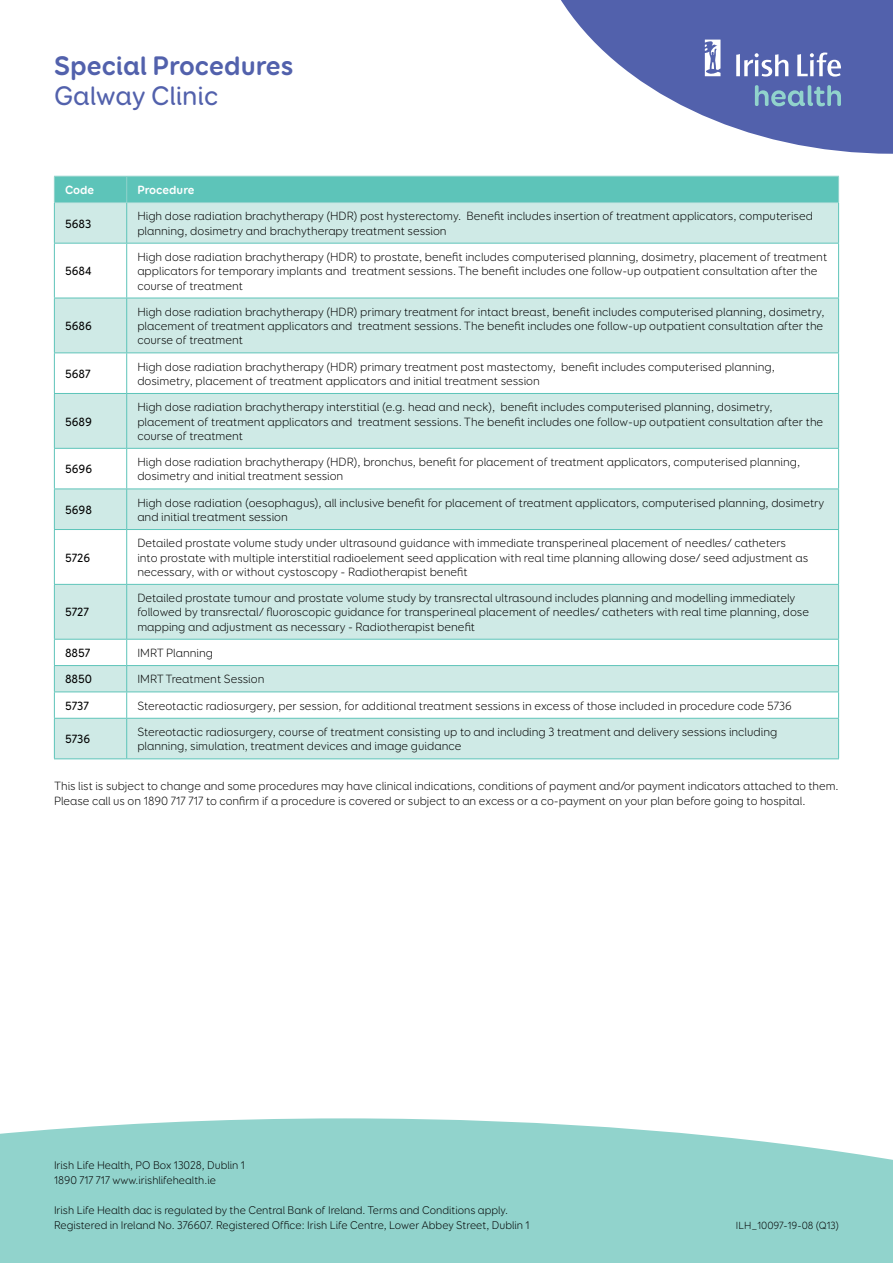
<style>
.page{position:relative;width:893px;height:1263px;background:#fff}
.page>*{position:absolute;margin:0;border:0;box-sizing:border-box;transform-origin:0 0}
.t1{font:700 27px "Booster Next FY";color:#5261ac}
.t2{font:500 27px "Booster Next FY";color:#5261ac}
.t3{font:300 12px/14.2px "Booster Next FY";color:#000}
.t4{font:500 12px "Booster Next FY";color:#000}
.t5{font:700 12px "Booster Next FY";color:#fff}
.t6{font:300 11.25px/15px "Booster Next FY";color:#000}
.t7{font:300 10.5px "Booster Next FY";color:#000}
</style>
<div class="page">
<svg style="left:561px;top:0;width:332px;height:154px;fill:#5261ac"></svg>
<svg style="left:705px;top:40px;width:15px;height:36px"></svg>
<svg style="left:736px;top:53px;width:52px;height:24px"></svg>
<svg style="left:797px;top:53px;width:44px;height:24px"></svg>
<svg style="left:755px;top:85px;width:86px;height:21px;background:#6c91b9"></svg>
<div style="left:55px;top:203px;width:783px;height:555px;background:#cfeae6"></div>
<svg style="left:55px;top:244px;width:783px;height:474px"></svg>
<div style="left:54px;top:176px;width:785px;height:26px;background:#5dc4b9"></div>
<hr style="left:54px;top:202px;width:73px;height:1px;background:#91d3cc">
<hr style="left:127px;top:202px;width:712px;height:1px;background:#91d3cc">
<hr style="left:54px;top:203px;width:1px;height:40px;background:#5dc4b9">
<hr style="left:54px;top:244px;width:1px;height:54px;background:#5dc4b9">
<hr style="left:54px;top:298px;width:1px;height:54px;background:#5dc4b9">
<hr style="left:54px;top:353px;width:1px;height:40px;background:#5dc4b9">
<hr style="left:54px;top:394px;width:1px;height:54px;background:#5dc4b9">
<hr style="left:54px;top:449px;width:1px;height:39px;background:#5dc4b9">
<hr style="left:54px;top:489px;width:1px;height:40px;background:#5dc4b9">
<hr style="left:54px;top:530px;width:1px;height:54px;background:#5dc4b9">
<hr style="left:54px;top:585px;width:1px;height:54px;background:#5dc4b9">
<svg style="left:54px;top:640px;width:1px;height:78px"></svg>
<hr style="left:54px;top:719px;width:1px;height:39px;background:#5dc4b9">
<hr style="left:54px;top:243px;width:73px;height:1px;background:#5dc4b9">
<hr style="left:54px;top:298px;width:73px;height:1px;background:#5dc4b9">
<hr style="left:54px;top:352px;width:73px;height:1px;background:#5dc4b9">
<hr style="left:54px;top:393px;width:73px;height:1px;background:#5dc4b9">
<hr style="left:54px;top:448px;width:73px;height:1px;background:#5dc4b9">
<hr style="left:54px;top:488px;width:73px;height:1px;background:#5dc4b9">
<hr style="left:54px;top:529px;width:73px;height:1px;background:#5dc4b9">
<hr style="left:54px;top:584px;width:73px;height:1px;background:#5dc4b9">
<hr style="left:54px;top:639px;width:73px;height:1px;background:#5dc4b9">
<hr style="left:54px;top:665px;width:73px;height:1px;background:#5dc4b9">
<hr style="left:54px;top:691px;width:73px;height:1px;background:#5dc4b9">
<hr style="left:54px;top:718px;width:73px;height:1px;background:#5dc4b9">
<hr style="left:54px;top:758px;width:73px;height:1px;background:#5dc4b9">
<hr style="left:126px;top:203px;width:1px;height:40px;background:#5dc4b9">
<hr style="left:126px;top:244px;width:1px;height:54px;background:#5dc4b9">
<hr style="left:126px;top:298px;width:1px;height:54px;background:#5dc4b9">
<hr style="left:126px;top:353px;width:1px;height:40px;background:#5dc4b9">
<hr style="left:126px;top:394px;width:1px;height:54px;background:#5dc4b9">
<hr style="left:126px;top:449px;width:1px;height:39px;background:#5dc4b9">
<hr style="left:126px;top:489px;width:1px;height:40px;background:#5dc4b9">
<hr style="left:126px;top:530px;width:1px;height:54px;background:#5dc4b9">
<hr style="left:126px;top:585px;width:1px;height:54px;background:#5dc4b9">
<svg style="left:126px;top:640px;width:1px;height:78px"></svg>
<hr style="left:126px;top:719px;width:1px;height:39px;background:#5dc4b9">
<hr style="left:838px;top:203px;width:1px;height:40px;background:#5dc4b9">
<hr style="left:838px;top:244px;width:1px;height:54px;background:#5dc4b9">
<hr style="left:838px;top:298px;width:1px;height:54px;background:#5dc4b9">
<hr style="left:838px;top:353px;width:1px;height:40px;background:#5dc4b9">
<hr style="left:838px;top:394px;width:1px;height:54px;background:#5dc4b9">
<hr style="left:838px;top:449px;width:1px;height:39px;background:#5dc4b9">
<hr style="left:838px;top:489px;width:1px;height:40px;background:#5dc4b9">
<hr style="left:838px;top:530px;width:1px;height:54px;background:#5dc4b9">
<hr style="left:838px;top:585px;width:1px;height:54px;background:#5dc4b9">
<svg style="left:838px;top:640px;width:1px;height:78px"></svg>
<hr style="left:838px;top:719px;width:1px;height:39px;background:#5dc4b9">
<hr style="left:127px;top:243px;width:712px;height:1px;background:#5dc4b9">
<hr style="left:127px;top:298px;width:712px;height:1px;background:#5dc4b9">
<hr style="left:127px;top:352px;width:712px;height:1px;background:#5dc4b9">
<hr style="left:127px;top:393px;width:712px;height:1px;background:#5dc4b9">
<hr style="left:127px;top:448px;width:712px;height:1px;background:#5dc4b9">
<hr style="left:127px;top:488px;width:712px;height:1px;background:#5dc4b9">
<hr style="left:127px;top:529px;width:712px;height:1px;background:#5dc4b9">
<hr style="left:127px;top:584px;width:712px;height:1px;background:#5dc4b9">
<hr style="left:127px;top:639px;width:712px;height:1px;background:#5dc4b9">
<hr style="left:127px;top:665px;width:712px;height:1px;background:#5dc4b9">
<hr style="left:127px;top:691px;width:712px;height:1px;background:#5dc4b9">
<hr style="left:127px;top:718px;width:712px;height:1px;background:#5dc4b9">
<hr style="left:127px;top:758px;width:712px;height:1px;background:#5dc4b9">
<svg style="left:0;top:1118px;width:893px;height:145px;background:#99d6cf"></svg>
<h1 class="t1" style="left:54px;top:49px;width:241px">Special Procedures</h1>
<h1 class="t2" style="left:54px;top:79px;width:166px">Galway Clinic</h1>
<p class="t5" style="left:65px;top:182px;width:31px">Code</p>
<p class="t5" style="left:137px;top:182px;width:59px">Procedure</p>
<p class="t4" style="left:65px;top:216px;width:28px">5683</p>
<p class="t3" style="left:137px;top:209px;width:677px">High dose radiation brachytherapy (HDR) post hysterectomy. Benefit includes insertion of treatment applicators, computerised planning, dosimetry and brachytherapy treatment session</p>
<p class="t4" style="left:65px;top:264px;width:28px">5684</p>
<p class="t3" style="left:137px;top:250px;width:691px">High dose radiation brachytherapy (HDR) to prostate, benefit includes computerised planning, dosimetry, placement of treatment applicators for temporary implants and treatment sessions. The benefit includes one follow-up outpatient consultation after the course of treatment</p>
<p class="t4" style="left:65px;top:319px;width:28px">5686</p>
<p class="t3" style="left:137px;top:305px;width:689px;text-align:justify">High dose radiation brachytherapy (HDR) primary treatment for intact breast, benefit includes computerised planning, dosimetry, placement of treatment applicators and treatment sessions. The benefit includes one follow-up outpatient consultation after the course of treatment</p>
<p class="t4" style="left:65px;top:366px;width:27px">5687</p>
<p class="t3" style="left:137px;top:359px;width:639px">High dose radiation brachytherapy (HDR) primary treatment post mastectomy, benefit includes computerised planning, dosimetry, placement of treatment applicators and initial treatment session</p>
<p class="t4" style="left:65px;top:414px;width:28px">5689</p>
<p class="t3" style="left:137px;top:400px;width:687px">High dose radiation brachytherapy interstitial (e.g. head and neck), benefit includes computerised planning, dosimetry, placement of treatment applicators and treatment sessions. The benefit includes one follow-up outpatient consultation after the course of treatment</p>
<p class="t4" style="left:65px;top:462px;width:29px">5696</p>
<p class="t3" style="left:137px;top:455px;width:664px">High dose radiation brachytherapy (HDR), bronchus, benefit for placement of treatment applicators, computerised planning, dosimetry and initial treatment session</p>
<p class="t4" style="left:65px;top:502px;width:28px">5698</p>
<p class="t3" style="left:137px;top:495px;width:689px">High dose radiation (oesophagus), all inclusive benefit for placement of treatment applicators, computerised planning, dosimetry and initial treatment session</p>
<p class="t4" style="left:65px;top:550px;width:27px">5726</p>
<p class="t3" style="left:137px;top:536px;width:672px">Detailed prostate volume study under ultrasound guidance with immediate transperineal placement of needles/ catheters into prostate with multiple interstitial radioelement seed application with real time planning allowing dose/ seed adjustment as necessary, with or without cystoscopy - Radiotherapist benefit</p>
<p class="t4" style="left:65px;top:605px;width:25px">5727</p>
<p class="t3" style="left:137px;top:591px;width:673px">Detailed prostate tumour and prostate volume study by transrectal ultrasound includes planning and modelling immediately followed by transrectal/ fluoroscopic guidance for transperineal placement of needles/ catheters with real time planning, dose mapping and adjustment as necessary - Radiotherapist benefit</p>
<p class="t4" style="left:65px;top:645px;width:27px">8857</p>
<p class="t3" style="left:137px;top:646px;width:77px">IMRT Planning</p>
<p class="t4" style="left:65px;top:672px;width:29px">8850</p>
<p class="t3" style="left:137px;top:672px;width:129px">IMRT Treatment Session</p>
<p class="t4" style="left:65px;top:698px;width:26px">5737</p>
<p class="t3" style="left:137px;top:698px;width:656px">Stereotactic radiosurgery, per session, for additional treatment sessions in excess of those included in procedure code 5736</p>
<p class="t4" style="left:65px;top:732px;width:27px">5736</p>
<p class="t3" style="left:137px;top:725px;width:641px">Stereotactic radiosurgery, course of treatment consisting up to and including 3 treatment and delivery sessions including planning, simulation, treatment devices and image guidance</p>
<p class="t3" style="left:54px;top:778px;width:786px;line-height:15px">This list is subject to change and some procedures may have clinical indications, conditions of payment and/or payment indicators attached to them.<br>Please call us on 1890 717 717 to confirm if a procedure is covered or subject to an excess or a co-payment on your plan before going to hospital.</p>
<p class="t6" style="left:54px;top:1157px;width:193px">Irish Life Health, PO Box 13028, Dublin 1<br>1890 717 717 www.irishlifehealth.ie</p>
<p class="t6" style="left:54px;top:1202px;width:477px">Irish Life Health dac is regulated by the Central Bank of Ireland. Terms and Conditions apply.<br>Registered in Ireland No. 376607. Registered Office: Irish Life Centre, Lower Abbey Street, Dublin 1</p>
<p class="t7" style="left:736px;top:1219px;width:105px">ILH_10097-19-08 (Q13)</p>
</div>
